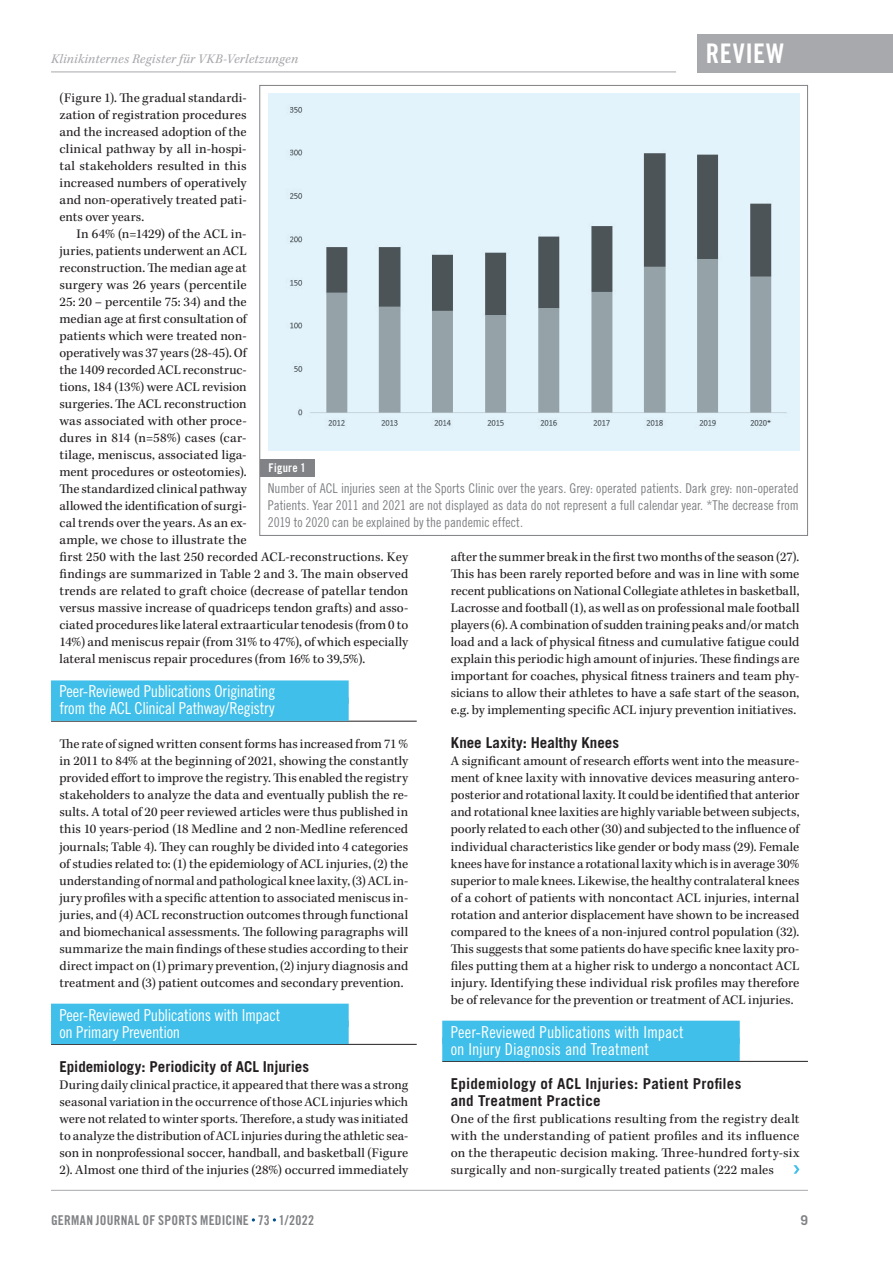
<style>
.page{position:relative;width:893px;height:1263px;background:#fff}
.page>*{position:absolute;margin:0;border:0;box-sizing:border-box;transform-origin:0 0}
.t1{font:27px "Trade Gothic LT Std Bd Cn 20";color:#fff}
.t2{font:16.5px/17px "Trade Gothic LT Std Cn 18";letter-spacing:-.015em;color:#fff}
.t3{font:700 15px/17px "Trade Gothic LT Std";letter-spacing:.01em;color:#231f20}
.t4{font:13.5px/17px "Kepler Std";letter-spacing:.005em;color:#231f20;text-align:justify}
.t5{font:13.5px/17px "Trade Gothic LT Std Cn 18";letter-spacing:-.005em;color:#808285;text-align:justify}
.t6{font:italic 13.5px "Kepler Std";letter-spacing:.015em;color:#a8a9ad}
.t7{font:13.5px "Trade Gothic LT Std Bd Cn 20";letter-spacing:.02em;color:#808285}
.t8{font:700 13.5px "Trade Gothic LT Std";color:#808285}
.t9{font:12px "Trade Gothic LT Std Bd Cn 20";letter-spacing:.02em;color:#fff}
</style>
<div class="page">
<div style="left:697px;top:34px;width:196px;height:38px;background:#a8a9ad"></div>
<hr style="left:51px;top:72px;width:625px;height:1px;background:#a8a9ad">
<hr style="left:51px;top:1190px;width:757px;height:1px;background:#a8a9ad">
<svg style="left:793px;top:1165px;width:6px;height:9px"></svg>
<div style="left:51px;top:680px;width:298px;height:24px;background:#3fbfe9"></div>
<hr style="left:51px;top:721px;width:366px;height:1px;background:#231f20">
<div style="left:51px;top:697px;width:298px;height:24px;background:#3fbfe9"></div>
<div style="left:51px;top:1004px;width:298px;height:23px;background:#3fbfe9"></div>
<hr style="left:51px;top:1044px;width:366px;height:1px;background:#231f20">
<div style="left:51px;top:1021px;width:298px;height:23px;background:#3fbfe9"></div>
<div style="left:442px;top:1021px;width:298px;height:23px;background:#3fbfe9"></div>
<hr style="left:442px;top:1061px;width:366px;height:1px;background:#231f20">
<div style="left:442px;top:1038px;width:298px;height:23px;background:#3fbfe9"></div>
<div style="left:260px;top:459px;width:54px;height:17px;background:#808285"></div>
<img style="left:269px;top:94px;width:530px;height:352px">
<h1 class="t1" style="left:706px;top:37px;width:80px">REVIEW</h1>
<p class="t6" style="left:51px;top:51px;width:249px">Klinikinternes Register für VKB-Verletzungen</p>
<p class="t4" style="left:60px;top:90px;width:189px">(Figure 1). The gradual standardi&shy;zation of registration procedures and the increased adoption of the clinical pathway by all in-hospi&shy;tal stakeholders resulted in this increased numbers of operatively and non-operatively treated pati&shy;ents over years.</p>
<p class="t4" style="left:60px;top:226px;width:350px;text-align:left;text-indent:17px">In 64% (n=1429) of the ACL in-<br>juries, patients underwent an ACL<br>reconstruction. The median age at<br>surgery was 26 years (percentile<br>25: 20 – percentile 75: 34) and the<br>median age at first consultation of<br>patients which were treated non-<br>operatively was 37 years (28-45). Of<br>the 1409 recorded ACL reconstruc-<br>tions, 184 (13%) were ACL revision<br>surgeries. The ACL reconstruction<br>was associated with other proce-<br>dures in 814 (n=58%) cases (car-<br>tilage, meniscus, associated liga-<br>ment procedures or osteotomies).<br>The standardized clinical pathway<br>allowed the identification of surgi-<br>cal trends over the years. As an ex-<br>ample, we chose to illustrate the<br>first 250 with the last 250 recorded ACL-reconstructions. Key findings are summarized in Table 2 and 3. The main observed trends are related to graft choice (decrease of patellar tendon versus massive increase of quadriceps tendon grafts) and asso&shy;ciated procedures like lateral extraarticular tenodesis (from 0 to 14%) and meniscus repair (from 31% to 47%), of which especially lateral meniscus repair procedures (from 16% to 39,5%).</p>
<p class="t2" style="left:60px;top:683px;width:217px">Peer-Reviewed Publications Originating from the ACL Clinical Pathway/Registry</p>
<p class="t4" style="left:60px;top:736px;width:350px">The rate of signed written consent forms has increased from 71 % in 2011 to 84% at the beginning of 2021, showing the constantly provided effort to improve the registry. This enabled the registry stakeholders to analyze the data and eventually publish the re&shy;sults. A total of 20 peer reviewed articles were thus published in this 10 years-period (18 Medline and 2 non-Medline referenced journals; Table 4). They can roughly be divided into 4 categories of studies related to: (1) the epidemiology of ACL injuries, (2) the understanding of normal and pathological knee laxity, (3) ACL in&shy;jury profiles with a specific attention to associated meniscus in&shy;juries, and (4) ACL reconstruction outcomes through functional and biomechanical assessments. The following paragraphs will summarize the main findings of these studies according to their direct impact on (1) primary prevention, (2) injury diagnosis and treatment and (3) patient outcomes and secondary prevention.</p>
<p class="t2" style="left:60px;top:1006px;width:222px">Peer-Reviewed Publications with Impact on Primary Prevention</p>
<p class="t3" style="left:60px;top:1057px;width:251px">Epidemiology: Periodicity of ACL Injuries</p>
<p class="t4" style="left:60px;top:1076px;width:350px">During daily clinical practice, it appeared that there was a strong seasonal variation in the occurrence of those ACL injuries which were not related to winter sports. Therefore, a study was initiated to analyze the distribution of ACL injuries during the athletic sea&shy;son in nonprofessional soccer, handball, and basketball (Figure 2). Almost one third of the injuries (28%) occurred immediately</p>
<p class="t9" style="left:269px;top:460px;width:39px">FIGURE 1</p>
<p class="t5" style="left:268px;top:480px;width:532px">Number of ACL injuries seen at the Sports Clinic over the years. Grey: operated patients. Dark grey: non-operated Patients. Year 2011 and 2021 are not displayed as data do not represent a full calendar year. *The decrease from 2019 to 2020 can be explained by the pandemic effect.</p>
<p class="t4" style="left:451px;top:549px;width:350px">after the summer break in the first two months of the season (27).<br>This has been rarely reported before and was in line with some recent publications on National Collegiate athletes in basketball, Lacrosse and football (1), as well as on professional male football players (6). A combination of sudden training peaks and/or match load and a lack of physical fitness and cumulative fatigue could explain this periodic high amount of injuries. These findings are important for coaches, physical fitness trainers and team phy&shy;sicians to allow their athletes to have a safe start of the season, e.g. by implementing specific ACL injury prevention initiatives.</p>
<p class="t3" style="left:451px;top:734px;width:170px">Knee Laxity: Healthy Knees</p>
<p class="t4" style="left:451px;top:753px;width:350px">A significant amount of research efforts went into the measure&shy;ment of knee laxity with innovative devices measuring antero&shy;posterior and rotational laxity. It could be identified that anterior and rotational knee laxities are highly variable between subjects, poorly related to each other (30) and subjected to the influence of individual characteristics like gender or body mass (29). Female knees have for instance a rotational laxity which is in average 30% superior to male knees. Likewise, the healthy contralateral knees of a cohort of patients with noncontact ACL injuries, internal rotation and anterior displacement have shown to be increased compared to the knees of a non-injured control population (32).<br>This suggests that some patients do have specific knee laxity pro&shy;files putting them at a higher risk to undergo a noncontact ACL injury. Identifying these individual risk profiles may therefore be of relevance for the prevention or treatment of ACL injuries.</p>
<p class="t2" style="left:451px;top:1023px;width:234px">Peer-Reviewed Publications with Impact on Injury Diagnosis and Treatment</p>
<p class="t3" style="left:451px;top:1074px;width:292px">Epidemiology of ACL Injuries: Patient Profiles and Treatment Practice</p>
<p class="t4" style="left:451px;top:1110px;width:350px">One of the first publications resulting from the registry dealt with the understanding of patient profiles and its influence on the therapeutic decision making. Three-hundred forty-six surgically and non-surgically treated patients (222 males</p>
<p class="t7" style="left:51px;top:1212px;width:264px">GERMAN JOURNAL OF SPORTS MEDICINE 73 1/2022</p>
<p class="t8" style="left:800px;top:1211px;width:9px">9</p>
</div>
